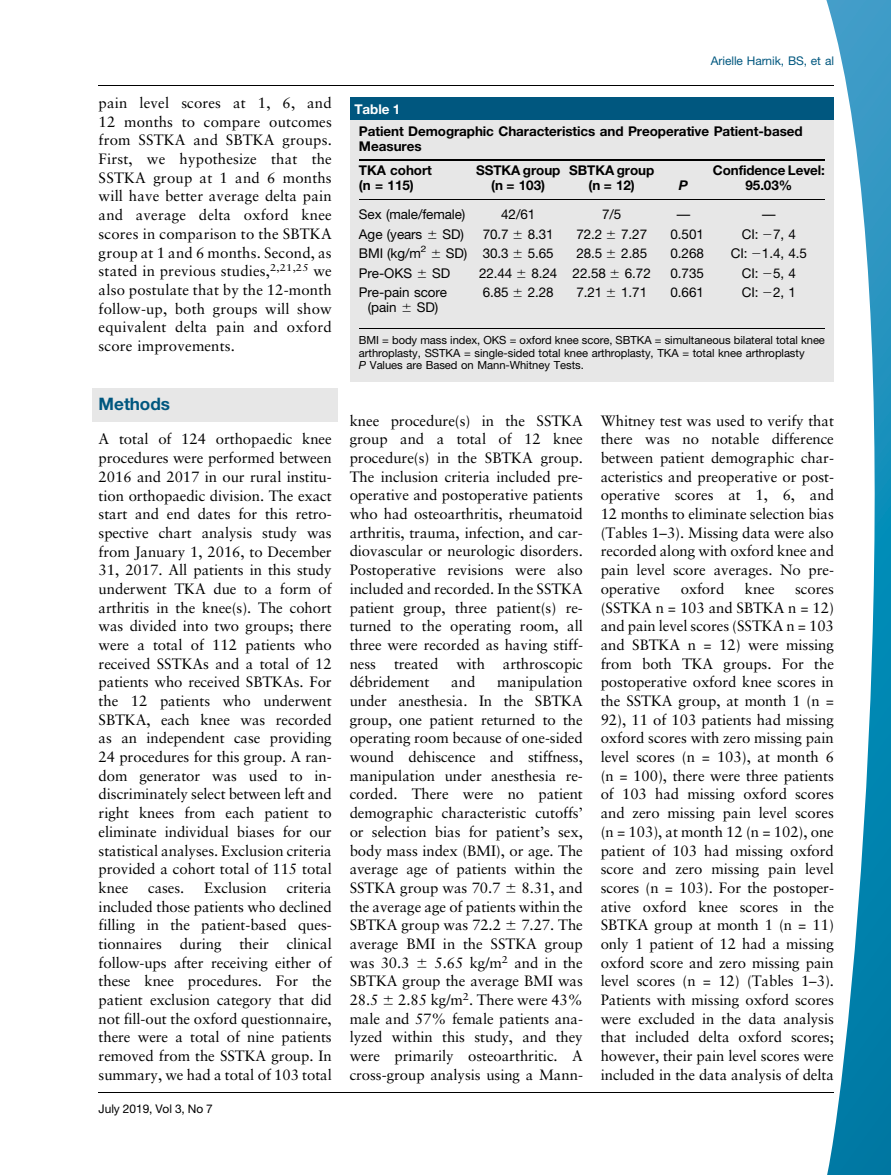
<style>
.page{position:relative;width:891px;height:1175px;background:#fff}
.page>*{position:absolute;margin:0;border:0;box-sizing:border-box;transform-origin:0 0}
.t1{font:17.25px "Adv O Td 1 f 5 cc 91.B";color:#00577f}
.t2{font:15px/18.8px "Adv O Tece 49054";color:#000;text-align:justify}
.t3{font:13.5px/14.9px "Adv OT7 fe 89 a 09";color:#000;text-align:center}
.t4{font:13.5px/15px "Adv O Td 1 f 5 cc 91.B";color:#000;text-align:center}
.t5{font:13.5px "Adv O Td 1 f 5 cc 91.B";color:#fff}
.t6{font:13.5px "Adv OT7 fe 89 a 09";color:#000}
.t7{font:13.5px "Adv O Tfadd 598 a.BI";color:#000}
.t8{font:12px "Adv OT7 fe 89 a 09";color:#00577f}
.t9{font:12px "Adv OT7 fe 89 a 09";color:#000}
.t10{font:11.25px/12.6px "Adv OT7 fe 89 a 09";color:#000}
.s1{font-family:"Adv PS586 B"}
.s2{font-family:"Adv O Tc 4 f 305 bd.I"}
.s3{font-style:inherit}
</style>
<div class="page">
<svg style="left:824px;top:0;width:67px;height:1174px"></svg>
<div style="left:93px;top:388px;width:245px;height:34px;background:#e7e7e7"></div>
<div style="left:350px;top:151px;width:484px;height:180px;background:#e7e7e7"></div>
<hr style="left:359px;top:159px;width:466px;height:1px;background:#000">
<hr style="left:359px;top:328px;width:466px;height:1px;background:#000">
<hr style="left:359px;top:199px;width:466px;height:1px;background:#000">
<div style="left:350px;top:98px;width:484px;height:22px;background:#00577f"></div>
<div style="left:350px;top:120px;width:484px;height:31px;background:#e7e7e7"></div>
<div style="left:350px;top:331px;width:484px;height:51px;background:#e7e7e7"></div>
<hr style="left:99px;top:85px;width:735px;height:1px;background:#000">
<hr style="left:99px;top:1092px;width:735px;height:1px;background:#000">
<p class="t2" style="left:99px;top:95px;width:235px">pain level scores at 1, 6, and 12 months to compare outcomes from SSTKA and SBTKA groups.<br>First, we hypothesize that the SSTKA group at 1 and 6 months will have better average delta pain and average delta oxford knee scores in comparison to the SBTKA group at 1 and 6 months. Second, as stated in previous studies,<sup>2,21,25</sup> we also postulate that by the 12-month follow-up, both groups will show equivalent delta pain and oxford score improvements.</p>
<p class="t1" style="left:99px;top:397px;width:73px">Methods</p>
<p class="t2" style="left:99px;top:431px;width:235px">A total of 124 orthopaedic knee procedures were performed between 2016 and 2017 in our rural institu&shy;tion orthopaedic division. The exact start and end dates for this retro&shy;spective chart analysis study was from January 1, 2016, to December 31, 2017. All patients in this study underwent TKA due to a form of arthritis in the knee(s). The cohort was divided into two groups; there were a total of 112 patients who received SSTKAs and a total of 12 patients who received SBTKAs. For the 12 patients who underwent SBTKA, each knee was recorded as an independent case providing 24 procedures for this group. A ran&shy;dom generator was used to in&shy;discriminately select between left and right knees from each patient to eliminate individual biases for our statistical analyses. Exclusion criteria provided a cohort total of 115 total knee</p>
<p class="t2" style="left:148px;top:879px;width:38px">cases.</p>
<p class="t2" style="left:204px;top:879px;width:64px">Exclusion</p>
<p class="t2" style="left:99px;top:879px;width:235px;text-indent:188px">criteria included those patients who declined filling in the patient-based ques&shy;tionnaires during their clinical follow-ups after receiving either of these knee procedures. For the patient exclusion category that did not fill-out the oxford questionnaire, there were a total of nine patients removed from the SSTKA group. In summary, we had a total of 103 total</p>
<p class="t9" style="left:99px;top:1104px;width:116px">July 2019, Vol 3, No 7</p>
<p class="t8" style="left:711px;top:57px;width:125px">Arielle Harnik, BS, et al</p>
<p class="t5" style="left:354px;top:104px;width:47px">Table 1</p>
<p class="t4" style="left:359px;top:125px;width:445px;text-align:left">Patient Demographic Characteristics and Preoperative Patient-based<br>Measures</p>
<p class="t4" style="left:359px;top:164px;width:74px;text-align:left">TKA cohort (n = 115)</p>
<p class="t4" style="left:476px;top:164px;width:86px">SSTKA group (n = 103)</p>
<p class="t4" style="left:569px;top:164px;width:86px">SBTKA group (n = 12)</p>
<p class="t4" style="left:713px;top:164px;width:114px">Confidence Level:<br>95.03%</p>
<p class="t7" style="left:679px;top:177px;width:10px">P</p>
<p class="t3" style="left:359px;top:208px;width:108px">Sex (male/female)</p>
<p class="t3" style="left:501px;top:208px;width:36px">42/61</p>
<p class="t3" style="left:602px;top:208px;width:21px">7/5</p>
<p class="t6" style="left:677px;top:210px;width:15px">—</p>
<p class="t6" style="left:762px;top:210px;width:15px">—</p>
<p class="t3" style="left:359px;top:228px;width:106px">Age (years <span class="s1">6</span> SD)</p>
<p class="t3" style="left:483px;top:228px;width:72px">70.7 <span class="s1">6</span> 8.31</p>
<p class="t3" style="left:576px;top:228px;width:72px">72.2 <span class="s1">6</span> 7.27</p>
<p class="t3" style="left:671px;top:228px;width:35px">0.501</p>
<p class="t3" style="left:742px;top:228px;width:56px">CI: <span class="s1">2</span>7, 4</p>
<p class="t3" style="left:359px;top:247px;width:196px">BMI (kg/m<sup>2</sup> <span class="s1">6</span> SD) 30.3 <span class="s1">6</span> 5.65</p>
<p class="t3" style="left:576px;top:247px;width:72px">28.5 <span class="s1">6</span> 2.85</p>
<p class="t3" style="left:671px;top:247px;width:35px">0.268</p>
<p class="t3" style="left:731px;top:247px;width:78px">CI: <span class="s1">2</span>1.4, 4.5</p>
<p class="t3" style="left:359px;top:267px;width:93px">Pre-OKS <span class="s1">6</span> SD</p>
<p class="t3" style="left:479px;top:267px;width:173px">22.44 <span class="s1">6</span> 8.24 22.58 <span class="s1">6</span> 6.72</p>
<p class="t3" style="left:671px;top:267px;width:35px">0.735</p>
<p class="t3" style="left:742px;top:267px;width:56px">CI: <span class="s1">2</span>5, 4</p>
<p class="t3" style="left:359px;top:286px;width:90px">Pre-pain score (pain <span class="s1">6</span> SD)</p>
<p class="t3" style="left:483px;top:286px;width:72px">6.85 <span class="s1">6</span> 2.28</p>
<p class="t3" style="left:576px;top:286px;width:72px">7.21 <span class="s1">6</span> 1.71</p>
<p class="t3" style="left:671px;top:286px;width:35px">0.661</p>
<p class="t3" style="left:742px;top:286px;width:56px">CI: <span class="s1">2</span>2, 1</p>
<p class="t10" style="left:359px;top:335px;width:467px">BMI = body mass index, OKS = oxford knee score, SBTKA = simultaneous bilateral total knee arthroplasty, SSTKA = single-sided total knee arthroplasty, TKA = total knee arthroplasty<br><span class="s2">P</span> Values are Based on Mann-Whitney Tests.</p>
<p class="t2" style="left:350px;top:412px;width:235px">knee procedure(s) in the SSTKA group and a total of 12 knee procedure(s) in the SBTKA group.<br>The inclusion criteria included pre&shy;operative and postoperative patients who had osteoarthritis, rheumatoid arthritis, trauma, infection, and car&shy;diovascular or neurologic disorders.<br>Postoperative revisions were also included and recorded. In the SSTKA patient group, three patient(s) re&shy;turned to the operating room, all three were recorded as having stiff&shy;ness treated with arthroscopic débridement</p>
<p class="t2" style="left:350px;top:674px;width:235px;text-indent:148px">manipulation under anesthesia. In the SBTKA group, one patient returned to the operating room because of one-sided wound dehiscence and stiffness, manipulation under anesthesia re&shy;corded. There were no patient demographic characteristic cutoffs<span class="s3">’ </span>or selection bias for patient<span class="s3">’</span>s sex, body mass index (BMI), or age. The average age of patients within the SSTKA group was 70.7 <span class="s1">6</span> 8.31, and the average age of patients within the SBTKA group was 72.2 <span class="s1">6</span> 7.27. The average BMI in the SSTKA group was 30.3 <span class="s1">6</span> 5.65 kg/m<sup>2</sup> and in the SBTKA group the average BMI was 28.5 <span class="s1">6</span> 2.85 kg/m<sup>2</sup>. There were 43% male and 57% female patients ana&shy;lyzed within this study, and they were primarily osteoarthritic. A cross-group analysis using a Mann-</p>
<p class="t2" style="left:451px;top:674px;width:25px">and</p>
<p class="t2" style="left:601px;top:412px;width:235px">Whitney test was used to verify that there was no notable difference between patient demographic char&shy;acteristics and preoperative or post&shy;operative scores at 1, 6, and 12 months to eliminate selection bias (Tables 1<span class="s3">–</span>3). Missing data were also recorded along with oxford knee and pain level score averages. No pre&shy;operative</p>
<p class="t2" style="left:681px;top:580px;width:45px">oxford</p>
<p class="t2" style="left:745px;top:580px;width:31px">knee</p>
<p class="t2" style="left:601px;top:580px;width:235px;text-indent:194px">scores (SSTKA n = 103 and SBTKA n = 12) and pain level scores (SSTKA n = 103 and SBTKA n = 12) were missing from both TKA groups. For the postoperative oxford knee scores in the SSTKA group, at month 1 (n = 92), 11 of 103 patients had missing oxford scores with zero missing pain level scores (n = 103), at month 6 (n = 100), there were three patients of 103 had missing oxford scores and zero missing pain level scores (n = 103), at month 12 (n = 102), one patient of 103 had missing oxford score and zero missing pain level scores (n = 103). For the postoper&shy;ative oxford knee scores in the SBTKA group at month 1 (n = 11) only 1 patient of 12 had a missing oxford score and zero missing pain level scores (n = 12) (Tables 1<span class="s3">–</span>3).<br>Patients with missing oxford scores were excluded in the data analysis that included delta oxford scores; however, their pain level scores were included in the data analysis of delta</p>
</div>
